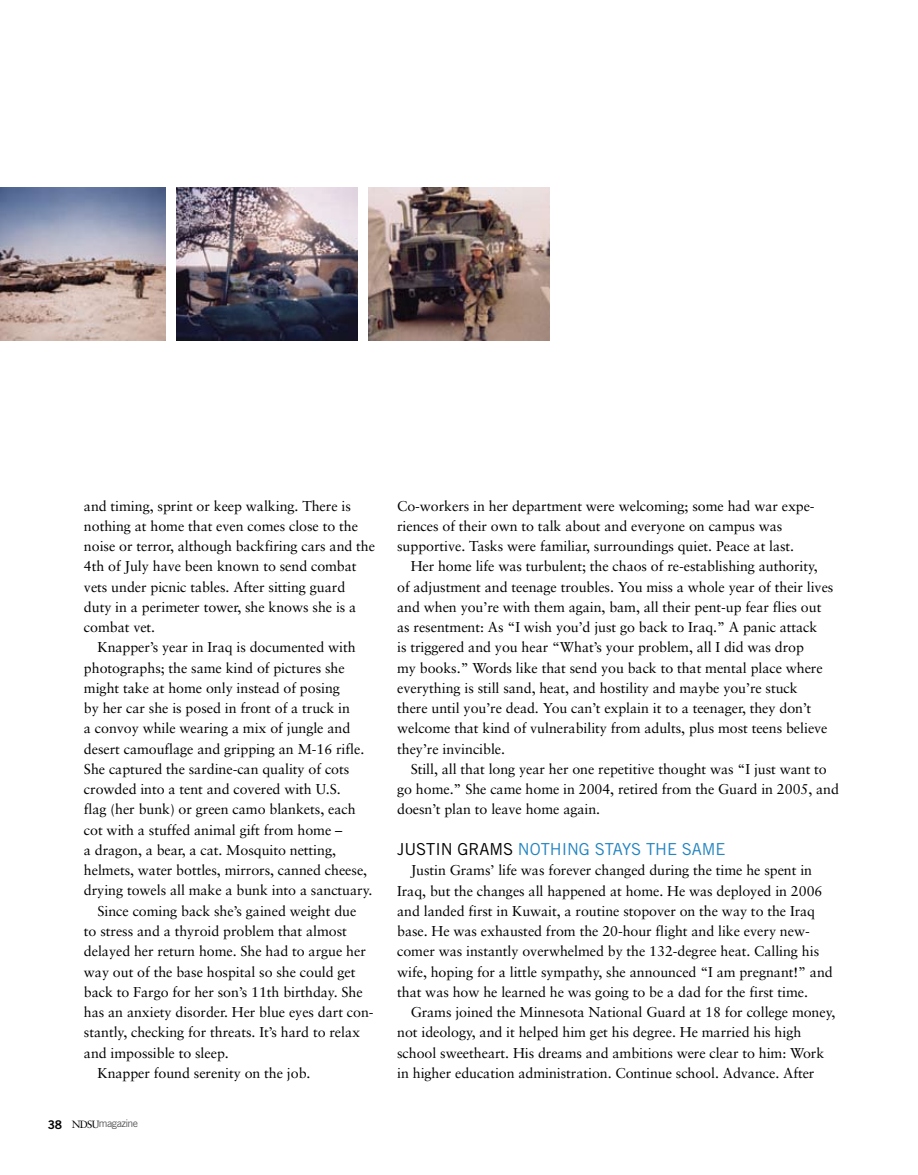
<style>
.page{position:relative;width:918px;height:1175px;background:#fff}
.page>*{position:absolute;margin:0;border:0;box-sizing:border-box;transform-origin:0 0}
.t1{font:16.5px "Trade Gothic";letter-spacing:-.005em;color:#2284c0}
.t2{font:14.25px/20.2px "Sabon";letter-spacing:-.005em;color:#000}
.t3{font:10.5px "Trade Gothic";color:#58595b}
.s1{font-family:"Trade Gothic Bold Two";font-size:12px;color:#000}
.s2{font-family:"Sabon";color:#000}
.s3{color:#000}
</style>
<div class="page">
<img style="left:0;top:187px;width:165px;height:153px">
<img style="left:177px;top:187px;width:180px;height:153px">
<img style="left:369px;top:187px;width:180px;height:153px">
<p class="t2" style="left:84px;top:495px;width:293px">and timing, sprint or keep walking. There is nothing at home that even comes close to the noise or terror, although backfiring cars and the 4th of July have been known to send combat vets under picnic tables. After sitting guard duty in a perimeter tower, she knows she is a combat vet.</p>
<p class="t2" style="left:97px;top:637px;width:260px">Knapper’s year in Iraq is documented with</p>
<p class="t2" style="left:84px;top:657px;width:262px">photographs; the same kind of pictures she</p>
<p class="t2" style="left:84px;top:677px;width:258px">might take at home only instead of posing</p>
<p class="t2" style="left:84px;top:698px;width:268px">by her car she is posed in front of a truck in</p>
<p class="t2" style="left:84px;top:718px;width:268px">a convoy while wearing a mix of jungle and</p>
<p class="t2" style="left:84px;top:738px;width:282px">desert camouflage and gripping an M-16 rifle.</p>
<p class="t2" style="left:84px;top:758px;width:267px">She captured the sardine-can quality of cots</p>
<p class="t2" style="left:84px;top:779px;width:258px">crowded into a tent and covered with U.S.</p>
<p class="t2" style="left:84px;top:799px;width:273px">flag (her bunk) or green camo blankets, each</p>
<p class="t2" style="left:84px;top:819px;width:260px">cot with a stuffed animal gift from home –</p>
<p class="t2" style="left:84px;top:839px;width:254px">a dragon, a bear, a cat. Mosquito netting,</p>
<p class="t2" style="left:84px;top:860px;width:285px">helmets, water bottles, mirrors, canned cheese,</p>
<p class="t2" style="left:84px;top:880px;width:290px">drying towels all make a bunk into a sanctuary.</p>
<p class="t2" style="left:97px;top:900px;width:260px">Since coming back she’s gained weight due</p>
<p class="t2" style="left:84px;top:920px;width:265px">to stress and a thyroid problem that almost</p>
<p class="t2" style="left:84px;top:941px;width:283px">delayed her return home. She had to argue her</p>
<p class="t2" style="left:84px;top:961px;width:273px">way out of the base hospital so she could get</p>
<p class="t2" style="left:84px;top:981px;width:280px">back to Fargo for her son’s 11th birthday. She</p>
<p class="t2" style="left:84px;top:1001px;width:291px">has an anxiety disorder. Her blue eyes dart con-</p>
<p class="t2" style="left:84px;top:1022px;width:278px">stantly, checking for threats. It’s hard to relax</p>
<p class="t2" style="left:84px;top:1042px;width:146px">and impossible to sleep.</p>
<p class="t2" style="left:97px;top:1062px;width:215px">Knapper found serenity on the job.</p>
<p class="t3" style="left:48px;top:1117px;width:92px"><span class="s1">38</span> <span class="s2">NDSU</span>MAGAZINE</p>
<p class="t2" style="left:397px;top:495px;width:419px">Co-workers in her department were welcoming; some had war expe&shy;riences of their own to talk about and everyone on campus was supportive. Tasks were familiar, surroundings quiet. Peace at last.</p>
<p class="t2" style="left:397px;top:556px;width:438px;text-indent:13px">Her home life was turbulent; the chaos of re-establishing authority, of adjustment and teenage troubles. You miss a whole year of their lives and when you’re with them again, bam, all their pent-up fear flies out as resentment: As “I wish you’d just go back to Iraq.” A panic attack<br>is triggered and you hear “What’s your problem, all I did was drop<br>my books.” Words like that send you back to that mental place where everything is still sand, heat, and hostility and maybe you’re stuck<br>there until you’re dead. You can’t explain it to a teenager, they don’t welcome that kind of vulnerability from adults, plus most teens believe they’re invincible.</p>
<p class="t2" style="left:397px;top:758px;width:443px;text-indent:13px">Still, all that long year her one repetitive thought was “I just want to go home.” She came home in 2004, retired from the Guard in 2005, and doesn’t plan to leave home again.</p>
<p class="t1" style="left:397px;top:839px;width:330px"><span class="s3">JUSTIN GRAMS</span> NOTHING STAYS THE SAME</p>
<p class="t2" style="left:397px;top:860px;width:437px;text-indent:13px">Justin Grams’ life was forever changed during the time he spent in Iraq, but the changes all happened at home. He was deployed in 2006 and landed first in Kuwait, a routine stopover on the way to the Iraq base. He was exhausted from the 20-hour flight and like every new&shy;comer was instantly overwhelmed by the 132-degree heat. Calling his wife, hoping for a little sympathy, she announced “I am pregnant!” and that was how he learned he was going to be a dad for the first time.</p>
<p class="t2" style="left:397px;top:1001px;width:440px;text-indent:13px">Grams joined the Minnesota National Guard at 18 for college money, not ideology, and it helped him get his degree. He married his high school sweetheart. His dreams and ambitions were clear to him: Work in higher education administration. Continue school. Advance. After</p>
</div>
